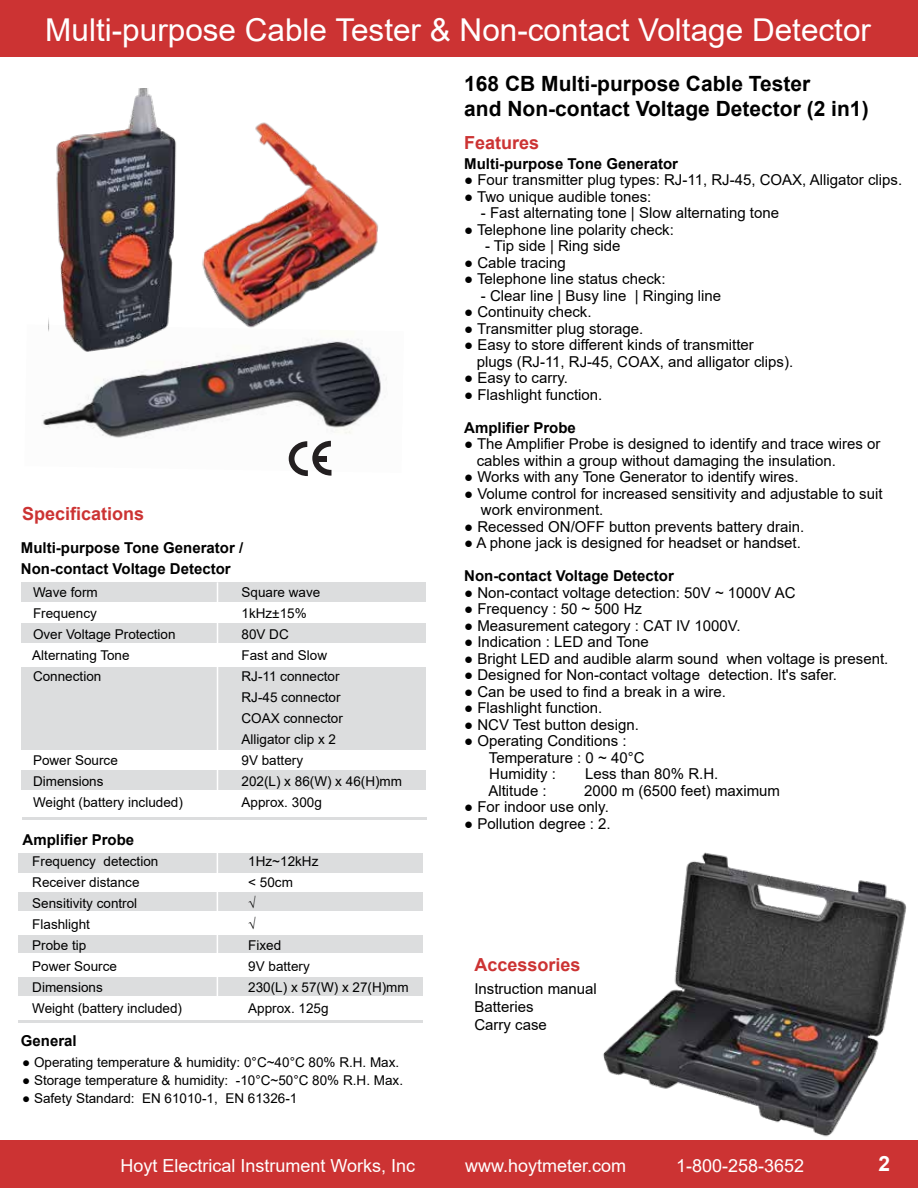
<style>
.page{position:relative;width:918px;height:1188px;background:#fff}
.page>*{position:absolute;margin:0;border:0;box-sizing:border-box;transform-origin:0 0}
.t1{font:31.5px "Arial";color:#fff}
.t2{font:700 21px/25.2px "Arial";color:#000}
.t3{font:700 21px "Arial";color:#fff}
.t4{font:18px "Arial";color:#fff}
.t5{font:700 18px "Arial";color:#c33}
.t6{font:15px/16.5px "Arial";color:#000}
.t7{font:700 15px/21px "Arial";color:#000}
.t8{font:13.5px/21px "Arial";color:#000}
</style>
<div class="page">
<div style="left:21px;top:582px;width:405px;height:20px;background:#dcddde"></div>
<div style="left:21px;top:623px;width:405px;height:20px;background:#dcddde"></div>
<div style="left:21px;top:667px;width:405px;height:82px;background:#dcddde"></div>
<div style="left:21px;top:770px;width:405px;height:20px;background:#dcddde"></div>
<hr style="left:22px;top:817px;width:405px;height:3px;background:#dcddde">
<hr style="left:217px;top:582px;width:1px;height:235px;background:#fff">
<img style="left:42px;top:350px;width:345px;height:123px">
<img style="left:203px;top:122px;width:175px;height:228px">
<img style="left:48px;top:88px;width:155px;height:278px">
<img style="left:603px;top:852px;width:304px;height:285px">
<svg style="left:289px;top:441px;width:42px;height:35px"></svg>
<div style="left:18px;top:853px;width:405px;height:20px;background:#dcddde"></div>
<hr style="left:18px;top:1021px;width:405px;height:2px;background:#dcddde">
<div style="left:18px;top:892px;width:405px;height:19px;background:#dcddde"></div>
<div style="left:18px;top:935px;width:405px;height:18px;background:#dcddde"></div>
<div style="left:18px;top:977px;width:405px;height:19px;background:#dcddde"></div>
<hr style="left:217px;top:838px;width:1px;height:174px;background:#fff">
<div style="left:0;top:0;width:918px;height:57px;background:#c33"></div>
<div style="left:0;top:1140px;width:918px;height:48px;background:#c33"></div>
<h1 class="t1" style="left:45px;top:9px;width:827px">Multi-purpose Cable Tester &amp; Non-contact Voltage Detector</h1>
<h2 class="t2" style="left:464px;top:71px;width:406px">168 CB Multi-purpose Cable Tester<br>and Non-contact Voltage Detector (2 in1)</h2>
<p class="t5" style="left:22px;top:501px;width:124px">Specifications</p>
<p class="t7" style="left:21px;top:538px;width:224px">Multi-purpose Tone Generator /<br>Non-contact Voltage Detector</p>
<p class="t8" style="left:33px;top:582px;width:66px">Wave form</p>
<p class="t8" style="left:242px;top:582px;width:80px">Square wave</p>
<p class="t8" style="left:33px;top:603px;width:65px">Frequency</p>
<p class="t8" style="left:242px;top:603px;width:67px">1kHz±15%</p>
<p class="t8" style="left:33px;top:624px;width:144px">Over Voltage Protection</p>
<p class="t8" style="left:242px;top:624px;width:49px">80V DC</p>
<p class="t8" style="left:32px;top:645px;width:99px">Alternating Tone</p>
<p class="t8" style="left:242px;top:645px;width:87px">Fast and Slow</p>
<p class="t8" style="left:33px;top:666px;width:70px">Connection</p>
<p class="t8" style="left:242px;top:666px;width:103px">RJ-11 connector<br>RJ-45 connector<br>COAX connector<br>Alligator clip x 2</p>
<p class="t8" style="left:33px;top:750px;width:86px">Power Source</p>
<p class="t8" style="left:242px;top:750px;width:63px">9V battery</p>
<p class="t8" style="left:33px;top:771px;width:72px">Dimensions</p>
<p class="t8" style="left:242px;top:771px;width:162px">202(L) x 86(W) x 46(H)mm</p>
<p class="t8" style="left:33px;top:792px;width:151px">Weight (battery included)</p>
<p class="t8" style="left:242px;top:792px;width:82px">Approx. 300g</p>
<p class="t7" style="left:23px;top:829px;width:113px">Amplifier Probe</p>
<p class="t8" style="left:32px;top:851px;width:128px">Frequency detection</p>
<p class="t8" style="left:248px;top:851px;width:72px">1Hz~12kHz</p>
<p class="t8" style="left:32px;top:872px;width:109px">Receiver distance</p>
<p class="t8" style="left:248px;top:872px;width:46px">&lt; 50cm</p>
<p class="t8" style="left:32px;top:893px;width:107px">Sensitivity control</p>
<p class="t8" style="left:248px;top:893px;width:9px">√</p>
<p class="t8" style="left:32px;top:914px;width:59px">Flashlight</p>
<p class="t8" style="left:248px;top:914px;width:9px">√</p>
<p class="t8" style="left:32px;top:935px;width:56px">Probe tip</p>
<p class="t8" style="left:248px;top:935px;width:35px">Fixed</p>
<p class="t8" style="left:32px;top:956px;width:86px">Power Source</p>
<p class="t8" style="left:248px;top:956px;width:63px">9V battery</p>
<p class="t8" style="left:32px;top:977px;width:72px">Dimensions</p>
<p class="t8" style="left:248px;top:977px;width:162px">230(L) x 57(W) x 27(H)mm</p>
<p class="t8" style="left:32px;top:998px;width:151px">Weight (battery included)</p>
<p class="t8" style="left:248px;top:998px;width:82px">Approx. 125g</p>
<p class="t7" style="left:21px;top:1030px;width:57px">General</p>
<p class="t8" style="left:22px;top:1052px;width:379px">● Operating temperature &amp; humidity: 0°C~40°C 80% R.H. Max.</p>
<p class="t8" style="left:22px;top:1070px;width:382px">● Storage temperature &amp; humidity: -10°C~50°C 80% R.H. Max.</p>
<p class="t8" style="left:22px;top:1088px;width:277px">● Safety Standard: EN 61010-1, EN 61326-1</p>
<p class="t5" style="left:464px;top:130px;width:77px">Features</p>
<p class="t7" style="left:464px;top:153px;width:215px">Multi-purpose Tone Generator</p>
<p class="t6" style="left:464px;top:171px;width:440px">● Four transmitter plug types: RJ-11, RJ-45, COAX, Alligator clips.</p>
<p class="t6" style="left:464px;top:188px;width:189px">● Two unique audible tones:</p>
<p class="t6" style="left:481px;top:204px;width:300px">- Fast alternating tone | Slow alternating tone</p>
<p class="t6" style="left:464px;top:221px;width:211px">● Telephone line polarity check:</p>
<p class="t6" style="left:485px;top:237px;width:137px">- Tip side | Ring side</p>
<p class="t6" style="left:464px;top:254px;width:103px">● Cable tracing</p>
<p class="t6" style="left:464px;top:270px;width:203px">● Telephone line status check:</p>
<p class="t6" style="left:481px;top:287px;width:242px">- Clear line | Busy line | Ringing line</p>
<p class="t6" style="left:464px;top:303px;width:129px">● Continuity check.</p>
<p class="t6" style="left:464px;top:320px;width:181px">● Transmitter plug storage.</p>
<p class="t6" style="left:477px;top:336px;width:318px;text-indent:-13px">● Easy to store different kinds of transmitter plugs (RJ-11, RJ-45, COAX, and alligator clips).</p>
<p class="t6" style="left:464px;top:369px;width:105px">● Easy to carry.</p>
<p class="t6" style="left:464px;top:386px;width:140px">● Flashlight function.</p>
<p class="t7" style="left:464px;top:417px;width:113px">Amplifier Probe</p>
<p class="t6" style="left:477px;top:435px;width:405px;text-indent:-13px">● The Amplifier Probe is designed to identify and trace wires or cables within a group without damaging the insulation.</p>
<p class="t6" style="left:464px;top:468px;width:336px">● Works with any Tone Generator to identify wires.</p>
<p class="t6" style="left:481px;top:485px;width:403px;text-indent:-17px">● Volume control for increased sensitivity and adjustable to suit work environment.</p>
<p class="t6" style="left:464px;top:518px;width:342px">● Recessed ON/OFF button prevents battery drain.</p>
<p class="t6" style="left:464px;top:534px;width:338px">● A phone jack is designed for headset or handset.</p>
<p class="t7" style="left:464px;top:565px;width:211px">Non-contact Voltage Detector</p>
<p class="t6" style="left:464px;top:584px;width:333px">● Non-contact voltage detection: 50V ~ 1000V AC</p>
<p class="t6" style="left:464px;top:600px;width:179px">● Frequency : 50 ~ 500 Hz</p>
<p class="t6" style="left:464px;top:617px;width:278px">● Measurement category : CAT IV 1000V.</p>
<p class="t6" style="left:464px;top:633px;width:186px">● Indication : LED and Tone</p>
<p class="t6" style="left:464px;top:650px;width:426px">● Bright LED and audible alarm sound when voltage is present.</p>
<p class="t6" style="left:464px;top:666px;width:374px">● Designed for Non-contact voltage detection. It's safer.</p>
<p class="t6" style="left:464px;top:683px;width:263px">● Can be used to find a break in a wire.</p>
<p class="t6" style="left:464px;top:699px;width:140px">● Flashlight function.</p>
<p class="t6" style="left:464px;top:716px;width:176px">● NCV Test button design.</p>
<p class="t6" style="left:489px;top:732px;width:157px;text-indent:-25px">● Operating Conditions :<br>Temperature : 0 ~ 40°C<br>Humidity :</p>
<p class="t6" style="left:585px;top:765px;width:135px">Less than 80% R.H.</p>
<p class="t6" style="left:488px;top:782px;width:60px">Altitude :</p>
<p class="t6" style="left:584px;top:782px;width:197px">2000 m (6500 feet) maximum</p>
<p class="t6" style="left:464px;top:798px;width:146px">● For indoor use only.</p>
<p class="t6" style="left:464px;top:815px;width:148px">● Pollution degree : 2.</p>
<p class="t5" style="left:474px;top:952px;width:108px">Accessories</p>
<p class="t6" style="left:474px;top:979px;width:124px;line-height:18px">Instruction manual<br>Batteries<br>Carry case</p>
<p class="t4" style="left:120px;top:1154px;width:296px">Hoyt Electrical Instrument Works, Inc</p>
<p class="t4" style="left:465px;top:1154px;width:163px">www.hoytmeter.com</p>
<p class="t4" style="left:676px;top:1154px;width:130px">1-800-258-3652</p>
<h2 class="t3" style="left:878px;top:1149px;width:13px">2</h2>
</div>
